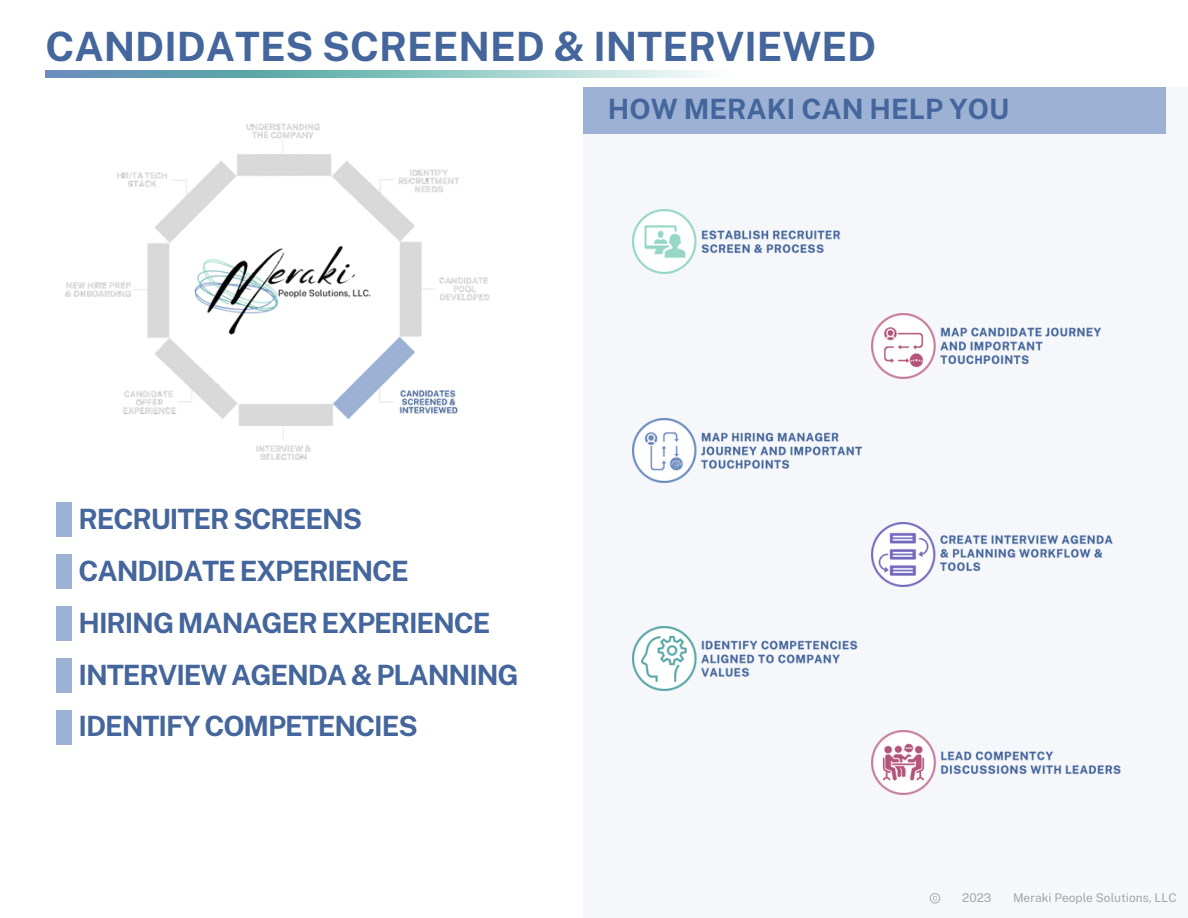
<style>
.page{position:relative;width:1188px;height:918px;background:#fff}
.page>*{position:absolute;margin:0;border:0;box-sizing:border-box;transform-origin:0 0}
.t1{font:700 40.35px "Public Sans";color:#44669c}
.t2{font:700 27.9px "Public Sans";letter-spacing:-.04em;color:#44669c}
.t3{font:700 27.9px "Public Sans";color:#44669c}
.t4{font:12px "Public Sans";color:#a6a6a6}
</style>
<div class="page">
<div style="left:584px;top:87px;width:604px;height:831px;background:#f5f7fa"></div>
<div style="left:584px;top:87px;width:582px;height:46px;background:#9cb1d3"></div>
<div style="left:56px;top:503px;width:16px;height:34px;background:#9cb1d3"></div>
<div style="left:56px;top:554px;width:16px;height:35px;background:#9cb1d3"></div>
<div style="left:56px;top:606px;width:16px;height:35px;background:#9cb1d3"></div>
<div style="left:56px;top:658px;width:16px;height:35px;background:#9cb1d3"></div>
<div style="left:56px;top:710px;width:16px;height:35px;background:#9cb1d3"></div>
<img style="left:65px;top:123px;width:425px;height:337px">
<img style="left:632px;top:210px;width:209px;height:64px">
<img style="left:871px;top:314px;width:231px;height:64px">
<img style="left:632px;top:418px;width:230px;height:64px">
<img style="left:871px;top:522px;width:242px;height:64px">
<img style="left:632px;top:627px;width:226px;height:64px">
<img style="left:871px;top:731px;width:250px;height:64px">
<img style="left:45px;top:71px;width:662px;height:6px">
<svg style="left:930px;top:893px;width:10px;height:11px"></svg>
<p class="t1" style="left:45px;top:22px;width:832px">CANDIDATES SCREENED &amp; INTERVIEWED</p>
<p class="t3" style="left:608px;top:92px;width:403px">HOW MERAKI CAN HELP YOU</p>
<p class="t2" style="left:79px;top:502px;width:285px">RECRUITER SCREENS</p>
<p class="t2" style="left:79px;top:554px;width:332px">CANDIDATE EXPERIENCE</p>
<p class="t2" style="left:79px;top:606px;width:414px">HIRING MANAGER EXPERIENCE</p>
<p class="t2" style="left:79px;top:659px;width:442px">INTERVIEW AGENDA &amp; PLANNING</p>
<p class="t2" style="left:79px;top:710px;width:341px">IDENTIFY COMPETENCIES</p>
<p class="t4" style="left:962px;top:891px;width:31px">2023</p>
<p class="t4" style="left:1013px;top:891px;width:165px">Meraki People Solutions, LLC</p>
</div>
